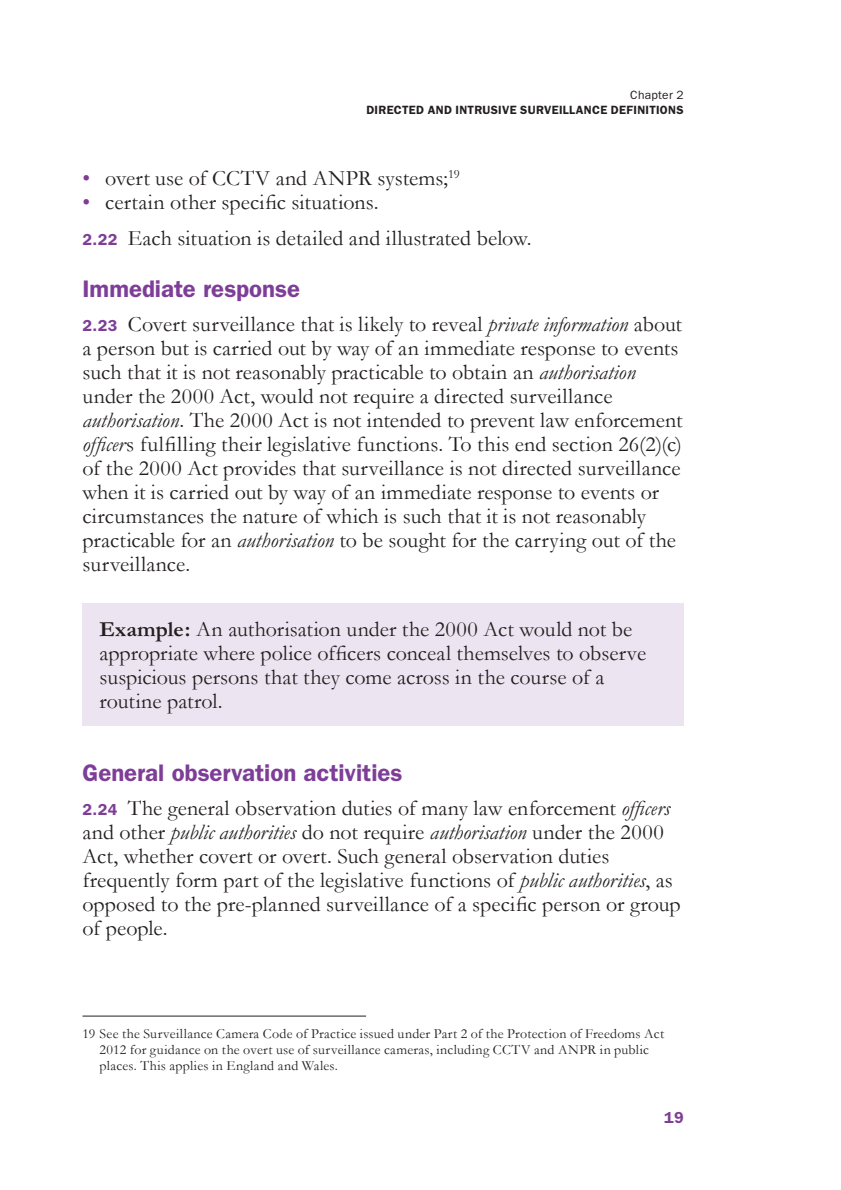
<style>
.page{position:relative;width:841px;height:1190px;background:#fff}
.page>*{position:absolute;margin:0;border:0;box-sizing:border-box;transform-origin:0 0}
.t1{font:600 24px "ITC Franklin Gothic Std";color:#7e3e98}
.t2{font:22px/24px "Garamond";color:#231f20}
.t3{font:600 16px "ITC Franklin Gothic Std";color:#7e3e98}
.t4{font:14px/16px "Garamond";letter-spacing:.02em;color:#231f20}
.t5{font:600 12px "ITC Franklin Gothic Std";letter-spacing:.025em;color:#231f20}
.t6{font:12px "ITC Franklin Gothic Std";letter-spacing:.02em;color:#231f20}
.s1{color:#7e3e98}
.s2{font-family:"ITC Franklin Gothic Std";font-weight:600;font-size:16px;color:#7e3e98}
.s3{font-style:italic}
.s4{font-weight:700}
</style>
<div class="page">
<div style="left:82px;top:602px;width:601px;height:123px;background:#ece5f1"></div>
<hr style="left:82px;top:1015px;width:284px;height:1px;background:#231f20">
<p class="t6" style="left:630px;top:88px;width:55px">Chapter 2</p>
<p class="t5" style="left:366px;top:102px;width:319px">DIRECTED AND INTRUSIVE SURVEILLANCE DEFINITIONS</p>
<p class="t2" style="left:82px;top:166px;width:379px"><span class="s1">•</span> overt use of CCTV and ANPR systems;<sup>19</sup></p>
<p class="t2" style="left:82px;top:184px;width:450px;line-height:36px"><span class="s1">•</span> certain other specific situations.<br><span class="s2">2.22</span> Each situation is detailed and illustrated below.</p>
<p class="t1" style="left:82px;top:275px;width:219px">Immediate response</p>
<p class="t2" style="left:82px;top:312px;width:601px"><span class="s2">2.23</span> Covert surveillance that is likely to reveal <span class="s3">private information</span> about a person but is carried out by way of an immediate response to events such that it is not reasonably practicable to obtain an <span class="s3">authorisation </span>under the 2000 Act, would not require a directed surveillance <span class="s3">authorisation</span>. The 2000 Act is not intended to prevent law enforcement <span class="s3">officer</span>s fulfilling their legislative functions. To this end section 26(2)(c) of the 2000 Act provides that surveillance is not directed surveillance when it is carried out by way of an immediate response to events or circumstances the nature of which is such that it is not reasonably practicable for an <span class="s3">authorisation</span> to be sought for the carrying out of the surveillance.</p>
<p class="t2" style="left:99px;top:617px;width:548px"><span class="s4">Example:</span> An authorisation under the 2000 Act would not be appropriate where police officers conceal themselves to observe suspicious persons that they come across in the course of a routine patrol.</p>
<p class="t1" style="left:82px;top:758px;width:321px">General observation activities</p>
<p class="t2" style="left:82px;top:795px;width:600px"><span class="s2">2.24</span> The general observation duties of many law enforcement <span class="s3">officers </span>and other <span class="s3">public authorities</span> do not require <span class="s3">authorisation</span> under the 2000<br>Act, whether covert or overt. Such general observation duties frequently form part of the legislative functions of <span class="s3">public authorities</span>, as opposed to the pre-planned surveillance of a specific person or group of people.</p>
<p class="t4" style="left:99px;top:1024px;width:566px;text-indent:-17px">19 See the Surveillance Camera Code of Practice issued under Part 2 of the Protection of Freedoms Act<br>2012 for guidance on the overt use of surveillance cameras, including CCTV and ANPR in public places. This applies in England and Wales.</p>
<p class="t3" style="left:664px;top:1107px;width:21px">19</p>
</div>
